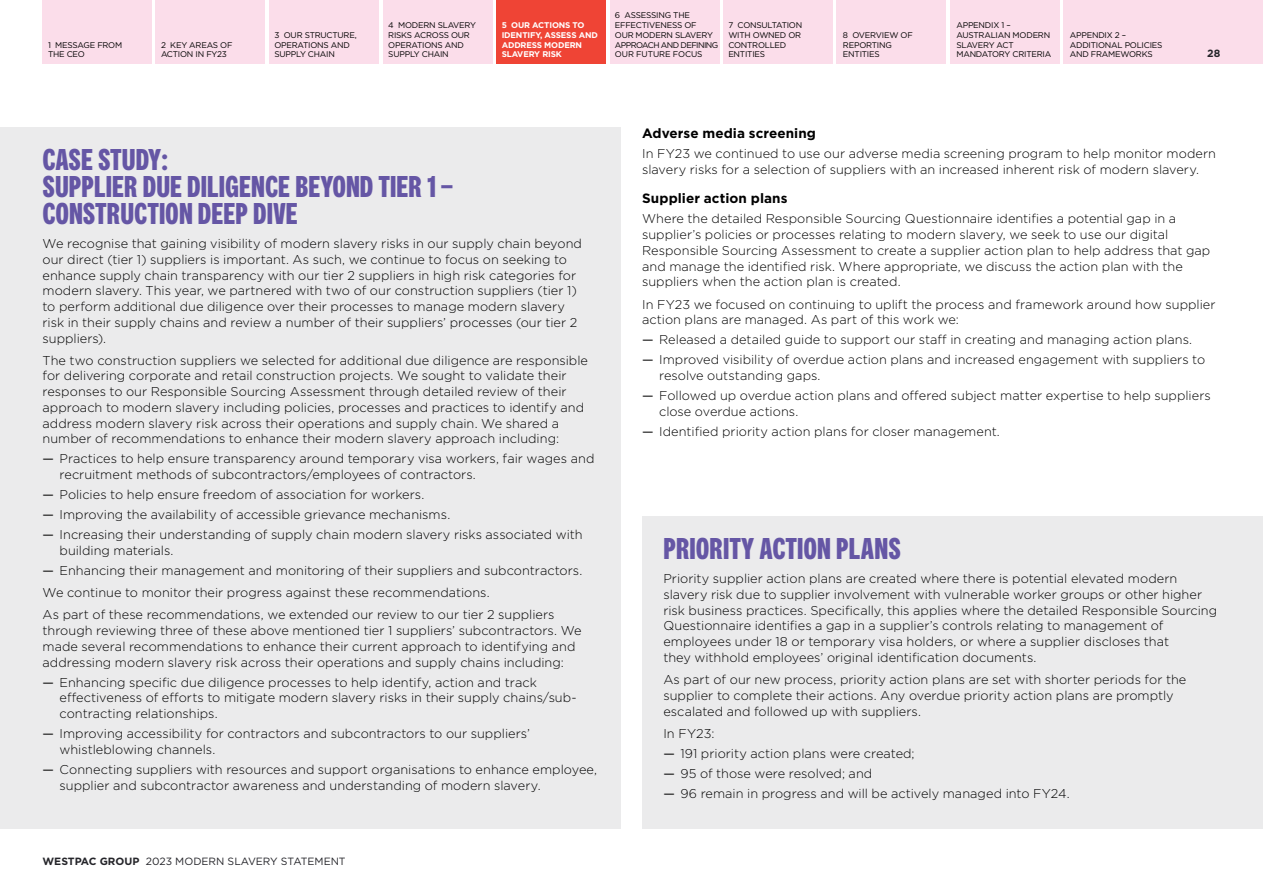
<style>
.page{position:relative;width:1263px;height:893px;background:#fff}
.page>*{position:absolute;margin:0;border:0;box-sizing:border-box;transform-origin:0 0}
.t1{font:700 30px/27px "Westpac";color:#6556a5}
.t2{font:700 13.5px "Gotham";letter-spacing:.005em;color:#000}
.t3{font:300 12.75px/15.8px "Gotham";color:#000}
.t4{font:10.5px "Gotham";color:#25252a}
.t5{font:700 10.5px "Gotham";color:#25252a}
.t6{font:8.25px/9.8px "Gotham";letter-spacing:-.025em;color:#000}
.t7{font:700 8.25px/9.8px "Gotham";letter-spacing:-.02em;color:#fff}
.s1{font-weight:400}
.s2{font-weight:700}
</style>
<div class="page">
<div style="left:0;top:128px;width:621px;height:701px;background:#ebebec"></div>
<div style="left:642px;top:517px;width:621px;height:312px;background:#ebebec"></div>
<div style="left:610px;top:0;width:109px;height:64px;background:#fbddea"></div>
<div style="left:723px;top:0;width:110px;height:64px;background:#fbddea"></div>
<div style="left:836px;top:0;width:110px;height:64px;background:#fbddea"></div>
<div style="left:950px;top:0;width:110px;height:64px;background:#fbddea"></div>
<div style="left:1063px;top:0;width:200px;height:64px;background:#fbddea"></div>
<div style="left:383px;top:0;width:109px;height:64px;background:#fbddea"></div>
<div style="left:269px;top:0;width:110px;height:64px;background:#fbddea"></div>
<div style="left:156px;top:0;width:109px;height:64px;background:#fbddea"></div>
<div style="left:43px;top:0;width:109px;height:64px;background:#fbddea"></div>
<div style="left:496px;top:0;width:110px;height:64px;background:#ef4435"></div>
<p class="t6" style="left:615px;top:10px;width:105px">6 ASSESSING THE<br>EFFECTIVENESS OF<br>OUR MODERN SLAVERY<br>APPROACH AND DEFINING<br>OUR FUTURE FOCUS</p>
<p class="t6" style="left:728px;top:20px;width:75px">7 CONSULTATION<br>WITH OWNED OR<br>CONTROLLED<br>ENTITIES</p>
<p class="t6" style="left:843px;top:30px;width:71px">8 OVERVIEW OF<br>REPORTING<br>ENTITIES</p>
<p class="t6" style="left:956px;top:20px;width:96px">APPENDIX 1 –<br>AUSTRALIAN MODERN<br>SLAVERY ACT<br>MANDATORY CRITERIA</p>
<p class="t6" style="left:1070px;top:30px;width:94px">APPENDIX 2 –<br>ADDITIONAL POLICIES<br>AND FRAMEWORKS</p>
<p class="t6" style="left:388px;top:20px;width:89px">4 MODERN SLAVERY<br>RISKS ACROSS OUR<br>OPERATIONS AND<br>SUPPLY CHAIN</p>
<p class="t7" style="left:502px;top:20px;width:98px">5 OUR ACTIONS TO<br>IDENTIFY, ASSESS AND<br>ADDRESS MODERN<br>SLAVERY RISK</p>
<p class="t6" style="left:274px;top:30px;width:84px">3 OUR STRUCTURE,<br>OPERATIONS AND<br>SUPPLY CHAIN</p>
<p class="t6" style="left:48px;top:40px;width:76px">1 MESSAGE FROM<br>THE CEO</p>
<p class="t5" style="left:1207px;top:47px;width:15px">28</p>
<p class="t6" style="left:161px;top:40px;width:73px">2 KEY AREAS OF<br>ACTION IN FY23</p>
<h1 class="t1" style="left:43px;top:145px;width:412px">CASE STUDY:<br>SUPPLIER DUE DILIGENCE BEYOND TIER 1 –<br>CONSTRUCTION DEEP DIVE</h1>
<p class="t3" style="left:43px;top:235px;width:541px">We recognise that gaining visibility of modern slavery risks in our supply chain beyond our direct (tier 1) suppliers is important. As such, we continue to focus on seeking to enhance supply chain transparency with our tier 2 suppliers in high risk categories for modern slavery. This year, we partnered with two of our construction suppliers (tier 1) to perform additional due diligence over their processes to manage modern slavery risk in their supply chains and review a number of their suppliers’ processes (our tier 2 suppliers).</p>
<p class="t3" style="left:43px;top:352px;width:547px">The two construction suppliers we selected for additional due diligence are responsible for delivering corporate and retail construction projects. We sought to validate their responses to our Responsible Sourcing Assessment through detailed review of their approach to modern slavery including policies, processes and practices to identify and address modern slavery risk across their operations and supply chain. We shared a number of recommendations to enhance their modern slavery approach including:</p>
<p class="t3" style="left:60px;top:451px;width:536px;text-indent:-17px"><span class="s1">—</span> Practices to help ensure transparency around temporary visa workers, fair wages and recruitment methods of subcontractors/employees of contractors.</p>
<p class="t3" style="left:43px;top:486px;width:383px"><span class="s1">—</span> Policies to help ensure freedom of association for workers.</p>
<p class="t3" style="left:43px;top:506px;width:409px"><span class="s1">—</span> Improving the availability of accessible grievance mechanisms.</p>
<p class="t3" style="left:60px;top:526px;width:524px;text-indent:-17px"><span class="s1">—</span> Increasing their understanding of supply chain modern slavery risks associated with building materials.</p>
<p class="t3" style="left:43px;top:559px;width:541px;line-height:22.2px"><span class="s1">—</span> Enhancing their management and monitoring of their suppliers and subcontractors.<br>We continue to monitor their progress against these recommendations.<br>As part of these recommendations, we extended our review to our tier 2 suppliers</p>
<p class="t3" style="left:43px;top:622px;width:541px">through reviewing three of these above mentioned tier 1 suppliers’ subcontractors. We made several recommendations to enhance their current approach to identifying and addressing modern slavery risk across their operations and supply chains including:</p>
<p class="t3" style="left:60px;top:674px;width:519px;text-indent:-17px"><span class="s1">—</span> Enhancing specific due diligence processes to help identify, action and track effectiveness of efforts to mitigate modern slavery risks in their supply chains/sub&shy;contracting relationships.</p>
<p class="t3" style="left:60px;top:725px;width:472px;text-indent:-17px"><span class="s1">—</span> Improving accessibility for contractors and subcontractors to our suppliers’ whistleblowing channels.</p>
<p class="t3" style="left:60px;top:761px;width:539px;text-indent:-17px"><span class="s1">—</span> Connecting suppliers with resources and support organisations to enhance employee, supplier and subcontractor awareness and understanding of modern slavery.</p>
<p class="t4" style="left:43px;top:855px;width:305px"><span class="s2">WESTPAC GROUP</span> 2023 MODERN SLAVERY STATEMENT</p>
<p class="t2" style="left:642px;top:125px;width:175px">Adverse media screening</p>
<p class="t3" style="left:642px;top:146px;width:575px">In FY23 we continued to use our adverse media screening program to help monitor modern slavery risks for a selection of suppliers with an increased inherent risk of modern slavery.</p>
<p class="t2" style="left:642px;top:190px;width:147px">Supplier action plans</p>
<p class="t3" style="left:642px;top:211px;width:570px">Where the detailed Responsible Sourcing Questionnaire identifies a potential gap in a supplier’s policies or processes relating to modern slavery, we seek to use our digital Responsible Sourcing Assessment to create a supplier action plan to help address that gap and manage the identified risk. Where appropriate, we discuss the action plan with the suppliers when the action plan is created.</p>
<p class="t3" style="left:642px;top:296px;width:575px">In FY23 we focused on continuing to uplift the process and framework around how supplier action plans are managed. As part of this work we:</p>
<p class="t3" style="left:642px;top:332px;width:551px"><span class="s1">—</span> Released a detailed guide to support our staff in creating and managing action plans.</p>
<p class="t3" style="left:659px;top:352px;width:548px;text-indent:-17px"><span class="s1">—</span> Improved visibility of overdue action plans and increased engagement with suppliers to resolve outstanding gaps.</p>
<p class="t3" style="left:659px;top:387px;width:553px;text-indent:-17px"><span class="s1">—</span> Followed up overdue action plans and offered subject matter expertise to help suppliers close overdue actions.</p>
<p class="t3" style="left:642px;top:423px;width:359px"><span class="s1">—</span> Identified priority action plans for closer management.</p>
<h1 class="t1" style="left:663px;top:534px;width:239px">PRIORITY ACTION PLANS</h1>
<p class="t3" style="left:663px;top:570px;width:555px">Priority supplier action plans are created where there is potential elevated modern slavery risk due to supplier involvement with vulnerable worker groups or other higher risk business practices. Specifically, this applies where the detailed Responsible Sourcing Questionnaire identifies a gap in a supplier’s controls relating to management of employees under 18 or temporary visa holders, or where a supplier discloses that<br>they withhold employees’ original identification documents.</p>
<p class="t3" style="left:663px;top:671px;width:524px">As part of our new process, priority action plans are set with shorter periods for the supplier to complete their actions. Any overdue priority action plans are promptly escalated and followed up with suppliers.</p>
<p class="t3" style="left:663px;top:725px;width:53px">In FY23:</p>
<p class="t3" style="left:663px;top:745px;width:253px"><span class="s1">—</span> 191 priority action plans were created;</p>
<p class="t3" style="left:663px;top:765px;width:210px"><span class="s1">—</span> 95 of those were resolved; and</p>
<p class="t3" style="left:663px;top:785px;width:408px"><span class="s1">—</span> 96 remain in progress and will be actively managed into FY24.</p>
</div>
